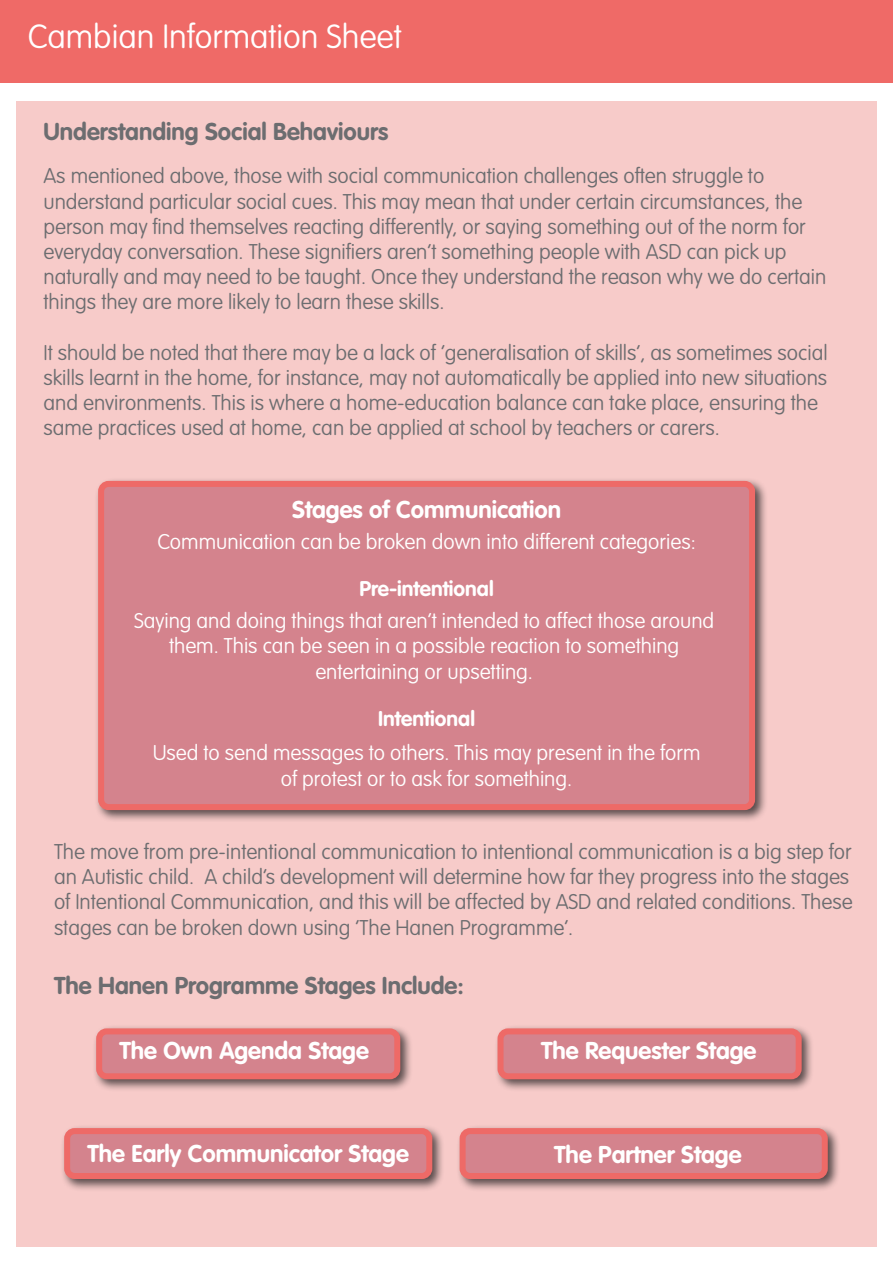
<style>
.page{position:relative;width:893px;height:1263px;background:#fff}
.page>*{position:absolute;margin:0;border:0;box-sizing:border-box;transform-origin:0 0}
.t1{font:100 33px "VAG Rounded Std";color:#fff}
.t2{font:700 24px "VAG Rounded Std";color:#fff}
.t3{font:700 24px "VAG Rounded Std";color:#6c6d70}
.t4{font:100 21px/25.2px "VAG Rounded Std";color:#6c6d70}
.t5{font:100 21px/25.2px "VAG Rounded Std";color:#fff;text-align:center}
.t6{font:700 21px "VAG Rounded Std";color:#fff}
</style>
<div class="page">
<div style="left:0;top:0;width:5px;height:83px;background:#ef6a67"></div>
<div style="left:5px;top:0;width:888px;height:83px;background:#ef6a67"></div>
<div style="left:16px;top:101px;width:860px;height:1145px;background:#f7cbc9"></div>
<div style="left:94px;top:477px;width:674px;height:346px;background:#231f20;opacity:.75"></div>
<div style="left:101px;top:484px;width:651px;height:323px;background:#d4838d;border-radius:7px"></div>
<div style="left:98px;top:481px;width:657px;height:329px;border:6px solid #ee6a67;border-radius:7px"></div>
<div style="left:92px;top:1025px;width:321px;height:67px;background:#231f20;opacity:.75"></div>
<div style="left:99px;top:1031px;width:298px;height:45px;background:#d4838d;border-radius:7px"></div>
<div style="left:96px;top:1028px;width:304px;height:51px;border:6px solid #ee6a67;border-radius:7px"></div>
<div style="left:494px;top:1025px;width:320px;height:67px;background:#231f20;opacity:.75"></div>
<div style="left:500px;top:1031px;width:299px;height:45px;background:#d4838d;border-radius:7px"></div>
<div style="left:497px;top:1028px;width:305px;height:51px;border:6px solid #ee6a67;border-radius:7px"></div>
<div style="left:60px;top:1124px;width:385px;height:68px;background:#231f20;opacity:.75"></div>
<div style="left:67px;top:1131px;width:362px;height:45px;background:#d4838d;border-radius:7px"></div>
<div style="left:64px;top:1128px;width:368px;height:51px;border:6px solid #ee6a67;border-radius:7px"></div>
<div style="left:456px;top:1124px;width:384px;height:68px;background:#231f20;opacity:.75"></div>
<div style="left:463px;top:1131px;width:362px;height:45px;background:#d4838d;border-radius:7px"></div>
<div style="left:460px;top:1128px;width:368px;height:51px;border:6px solid #ee6a67;border-radius:7px"></div>
<p class="t1" style="left:28px;top:18px;width:375px">Cambian Information Sheet</p>
<p class="t3" style="left:43px;top:117px;width:346px">Understanding Social Behaviours</p>
<p class="t4" style="left:43px;top:164px;width:722px">As mentioned above, those with social communication challenges often struggle to</p>
<p class="t4" style="left:43px;top:189px;width:760px">understand particular social cues. This may mean that under certain circumstances, the</p>
<p class="t4" style="left:43px;top:215px;width:764px">person may find themselves reacting differently, or saying something out of the norm for</p>
<p class="t4" style="left:43px;top:240px;width:745px">everyday conversation. These signifiers aren’t something people with ASD can pick up</p>
<p class="t4" style="left:43px;top:265px;width:784px">naturally and may need to be taught. Once they understand the reason why we do certain things they are more likely to learn these skills.</p>
<p class="t4" style="left:43px;top:341px;width:786px">It should be noted that there may be a lack of ‘generalisation of skills’, as sometimes social skills learnt in the home, for instance, may not automatically be applied into new situations</p>
<p class="t4" style="left:43px;top:391px;width:776px">and environments. This is where a home-education balance can take place, ensuring the same practices used at home, can be applied at school by teachers or carers.</p>
<p class="t2" style="left:292px;top:495px;width:270px">Stages of Communication</p>
<p class="t5" style="left:157px;top:529px;width:540px">Communication can be broken down into different categories:</p>
<p class="t6" style="left:359px;top:576px;width:136px">Pre-intentional</p>
<p class="t5" style="left:134px;top:609px;width:582px">Saying and doing things that aren’t intended to affect those around them. This can be seen in a possible reaction to something</p>
<p class="t5" style="left:315px;top:659px;width:219px">entertaining or upsetting.</p>
<p class="t6" style="left:378px;top:706px;width:98px">Intentional</p>
<p class="t5" style="left:153px;top:741px;width:549px">Used to send messages to others. This may present in the form</p>
<p class="t5" style="left:281px;top:766px;width:293px">of protest or to ask for something.</p>
<p class="t4" style="left:54px;top:840px;width:800px">The move from pre-intentional communication to intentional communication is a big step for an Autistic child. A child’s development will determine how far they progress into the stages of Intentional Communication, and this will be affected by ASD and related conditions. These stages can be broken down using ‘The Hanen Programme’.</p>
<p class="t3" style="left:54px;top:972px;width:411px">The Hanen Programme Stages Include:</p>
<p class="t2" style="left:119px;top:1037px;width:251px">The Own Agenda Stage</p>
<p class="t2" style="left:541px;top:1037px;width:217px">The Requester Stage</p>
<p class="t2" style="left:87px;top:1140px;width:323px">The Early Communicator Stage</p>
<p class="t2" style="left:554px;top:1141px;width:189px">The Partner Stage</p>
</div>
